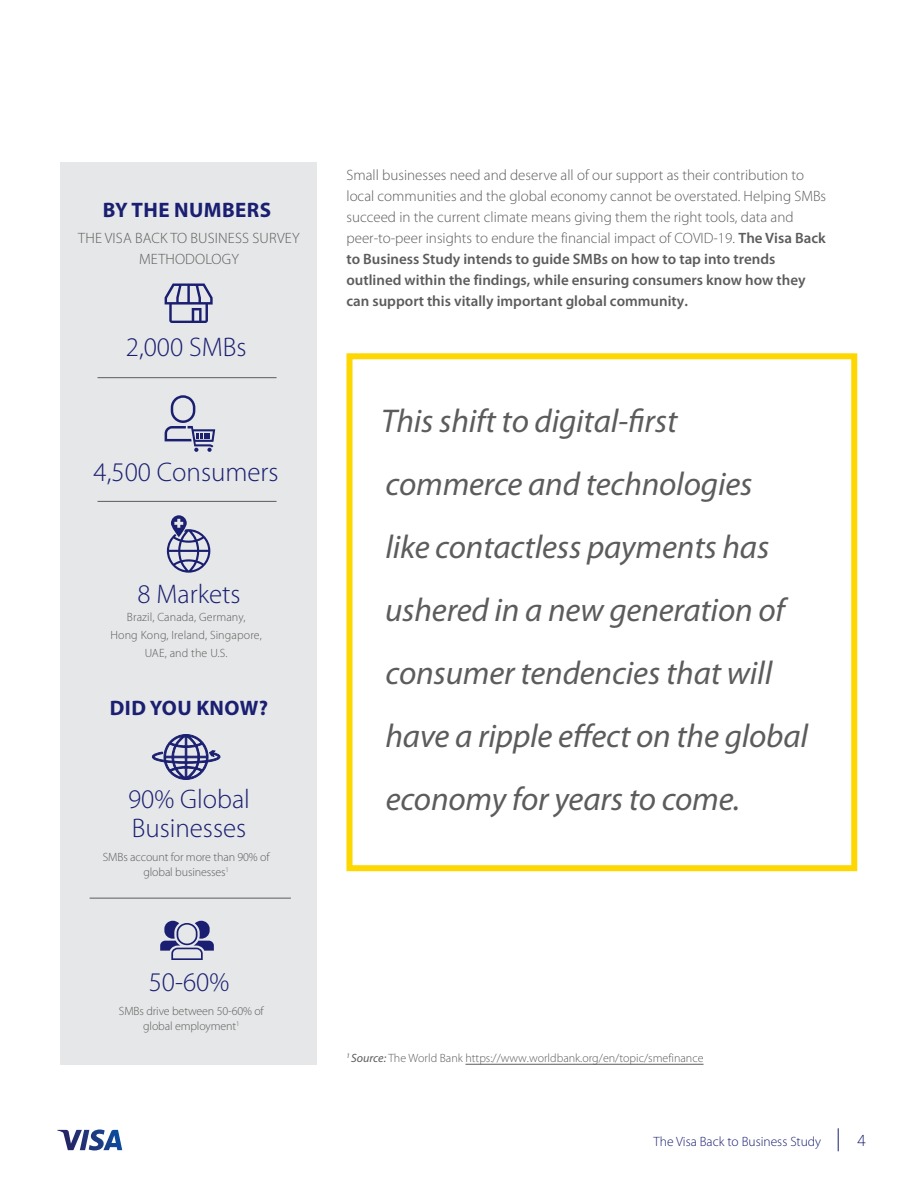
<style>
.page{position:relative;width:918px;height:1188px;background:#fff}
.page>*{position:absolute;margin:0;border:0;box-sizing:border-box;transform-origin:0 0}
.t1{font:italic 33px/63px "Myriad Pro";letter-spacing:-.005em;color:#5c5c5c}
.t2{font:300 27px/28.5px "Myriad Pro";color:#1a1f71}
.t3{font:700 21px "Myriad Pro";letter-spacing:.02em;color:#1a1f71}
.t4{font:300 15px/21px "Myriad Pro";color:#5c5c5c;text-align:center}
.t5{font:300 15px "Benton Sans";color:#1a1f71}
.t6{font:300 13.5px "Myriad Pro";color:#1a1f71}
.t7{font:300 12px/18px "Myriad Pro";color:#5c5c5c;text-align:center}
.s1{font-weight:600}
.s2{font-weight:400;font-style:italic}
</style>
<div class="page">
<div style="left:61px;top:162px;width:256px;height:903px;background:#e6e7e8"></div>
<div style="left:346px;top:353px;width:511px;height:518px;border:6px solid #ffd700"></div>
<svg style="left:165px;top:284px;width:48px;height:39px"></svg>
<svg style="left:165px;top:395px;width:50px;height:57px"></svg>
<svg style="left:167px;top:515px;width:43px;height:58px"></svg>
<svg style="left:152px;top:734px;width:69px;height:46px"></svg>
<svg style="left:160px;top:921px;width:54px;height:39px"></svg>
<hr style="left:90px;top:898px;width:201px;height:1px;background:#5c5c5c">
<hr style="left:98px;top:377px;width:179px;height:1px;background:#5c5c5c">
<hr style="left:98px;top:501px;width:179px;height:1px;background:#5c5c5c">
<svg style="left:838px;top:1128px;width:1px;height:23px"></svg>
<svg style="left:57px;top:1130px;width:65px;height:20px"></svg>
<hr style="left:466px;top:1064px;width:238px;height:1px;background:#5c5c5c">
<p class="t3" style="left:103px;top:196px;width:170px">BY THE NUMBERS</p>
<p class="t4" style="left:78px;top:228px;width:223px">THE VISA BACK TO BUSINESS SURVEY<br>METHODOLOGY</p>
<p class="t2" style="left:126px;top:333px;width:122px">2,000 SMBs</p>
<p class="t2" style="left:94px;top:459px;width:187px">4,500 Consumers</p>
<p class="t2" style="left:137px;top:580px;width:105px">8 Markets</p>
<p class="t7" style="left:111px;top:608px;width:153px">Brazil, Canada, Germany,<br>Hong Kong, Ireland, Singapore,<br>UAE, and the U.S.</p>
<p class="t3" style="left:110px;top:694px;width:160px">DID YOU KNOW?</p>
<p class="t2" style="left:128px;top:785px;width:123px">90% Global<br>Businesses</p>
<p class="t7" style="left:103px;top:850px;width:168px;line-height:15px">SMBs account for more than 90% of global businesses<sup>1</sup></p>
<p class="t2" style="left:149px;top:969px;width:82px">50-60%</p>
<p class="t7" style="left:119px;top:1003px;width:146px;line-height:15px">SMBs drive between 50-60% of global employment<sup>1</sup></p>
<p class="t4" style="left:346px;top:165px;width:481px;text-align:left">Small businesses need and deserve all of our support as their contribution to local communities and the global economy cannot be overstated. Helping SMBs succeed in the current climate means giving them the right tools, data and peer-to-peer insights to endure the financial impact of COVID-19. <span class="s1">The Visa Back to Business Study intends to guide SMBs on how to tap into trends outlined within the findings, while ensuring consumers know how they can support this vitally important global community.</span></p>
<p class="t1" style="left:381px;top:389px;width:429px">This shift to digital-first commerce and technologies<br>like contactless payments has ushered in a new generation of consumer tendencies that will have a ripple effect on the global economy for years to come.</p>
<p class="t7" style="left:346px;top:1049px;width:359px"><sup>1</sup> <span class="s2">Source:</span> The World Bank https://www.worldbank.org/en/topic/smefinance</p>
<p class="t6" style="left:654px;top:1134px;width:169px">The Visa Back to Business Study</p>
<p class="t5" style="left:857px;top:1132px;width:10px">4</p>
</div>
